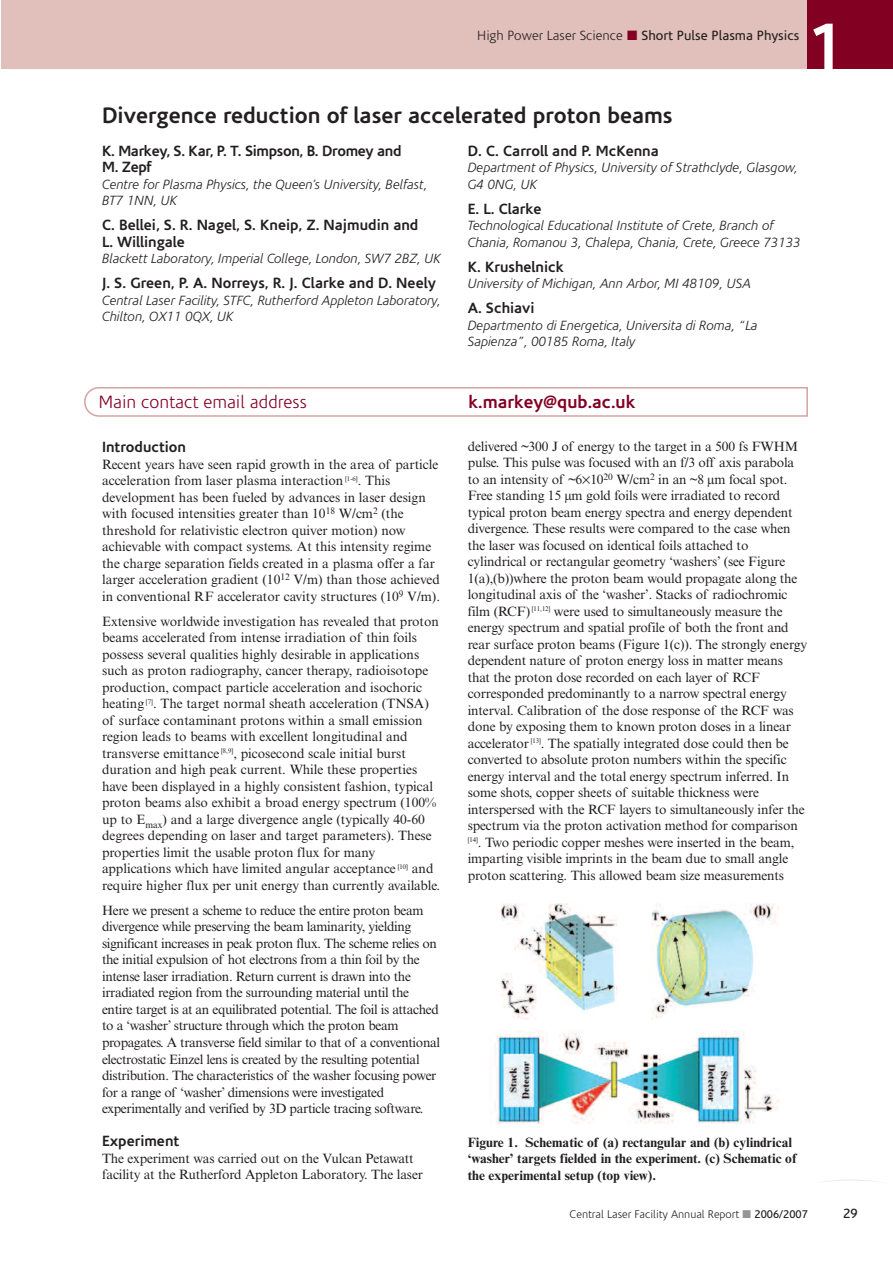
<style>
.page{position:relative;width:893px;height:1263px;background:#fff}
.page>*{position:absolute;margin:0;border:0;box-sizing:border-box;transform-origin:0 0}
.t1{font:700 66px "Corisande";color:#fff}
.t2{font:700 22.5px "Corisande";color:#231f20}
.t3{font:300 18px "Corisande";color:#820123}
.t4{font:700 18px "Corisande";color:#820123}
.t5{font:700 15px/16.5px "Corisande";color:#231f20}
.t6{font:700 15px/16.5px "Corisande";letter-spacing:-.02em;color:#231f20}
.t7{font:13.5px/16.5px "Times NRMT";letter-spacing:-.01em;color:#231f20}
.t8{font:italic 300 13.5px/16.5px "Corisande";color:#231f20}
.t9{font:700 13.5px/16.5px "Times NRMT";color:#231f20}
.t10{font:13.5px "Corisande";color:#231f20}
.t11{font:300 11.25px "Corisande";color:#231f20}
.s1{font-weight:300}
.s2{color:#820123}
.s3{color:#939598}
.s4{font-weight:400}
</style>
<div class="page">
<div style="left:2px;top:0;width:806px;height:68px;background:#e1bfba"></div>
<div style="left:808px;top:0;width:85px;height:68px;background:#820123"></div>
<svg style="left:84px;top:387px;width:723px;height:30px"></svg>
<svg style="left:824px;top:1179px;width:53px;height:3px"></svg>
<img style="left:495px;top:903px;width:284px;height:221px">
<p class="t10" style="left:477px;top:30px;width:324px"><span class="s1">High Power Laser Science</span> <span class="s2">■</span> Short Pulse Plasma Physics</p>
<h1 class="t1" style="left:808px;top:21px;width:38px">1</h1>
<h2 class="t2" style="left:102px;top:107px;width:572px">Divergence reduction of laser accelerated proton beams</h2>
<p class="t6" style="left:102px;top:144px;width:301px">K. Markey, S. Kar, P. T. Simpson, B. Dromey and<br>M. Zepf</p>
<p class="t8" style="left:102px;top:177px;width:327px">Centre for Plasma Physics, the Queen’s University, Belfast,<br>BT7 1NN, UK</p>
<p class="t5" style="left:102px;top:218px;width:318px">C. Bellei, S. R. Nagel, S. Kneip, Z. Najmudin and<br>L. Willingale</p>
<p class="t8" style="left:102px;top:252px;width:340px">Blackett Laboratory, Imperial College, London, SW7 2BZ, UK</p>
<p class="t5" style="left:102px;top:276px;width:335px">J. S. Green, P. A. Norreys, R. J. Clarke and D. Neely</p>
<p class="t8" style="left:102px;top:293px;width:340px">Central Laser Facility, STFC, Rutherford Appleton Laboratory,<br>Chilton, OX11 0QX, UK</p>
<p class="t5" style="left:468px;top:144px;width:193px">D. C. Carroll and P. McKenna</p>
<p class="t8" style="left:468px;top:161px;width:331px">Department of Physics, University of Strathclyde, Glasgow,<br>G4 0NG, UK</p>
<p class="t5" style="left:468px;top:202px;width:75px">E. L. Clarke</p>
<p class="t8" style="left:468px;top:219px;width:334px">Technological Educational Institute of Crete, Branch of<br>Chania, Romanou 3, Chalepa, Chania, Crete, Greece 73133</p>
<p class="t5" style="left:468px;top:260px;width:98px">K. Krushelnick</p>
<p class="t8" style="left:468px;top:277px;width:285px">University of Michigan, Ann Arbor, MI 48109, USA</p>
<p class="t5" style="left:468px;top:301px;width:68px">A. Schiavi</p>
<p class="t8" style="left:468px;top:318px;width:291px">Departmento di Energetica, Universita di Roma, “La<br>Sapienza”, 00185 Roma, Italy</p>
<h3 class="t3" style="left:99px;top:395px;width:209px">Main contact email address</h3>
<h3 class="t4" style="left:468px;top:395px;width:168px">k.markey@qub.ac.uk</h3>
<p class="t5" style="left:102px;top:440px;width:86px">Introduction</p>
<p class="t7" style="left:102px;top:457px;width:339px">Recent years have seen rapid growth in the area of particle acceleration from laser plasma interaction <sup>[1-6]</sup>. This development has been fueled by advances in laser design with focused intensities greater than 10<sup>18</sup> W/cm<sup>2</sup> (the threshold for relativistic electron quiver motion) now achievable with compact systems. At this intensity regime the charge separation fields created in a plasma offer a far larger acceleration gradient (10<sup>12</sup> V/m) than those achieved in conventional RF accelerator cavity structures (10<sup>9</sup> V/m).</p>
<p class="t7" style="left:102px;top:614px;width:340px">Extensive worldwide investigation has revealed that proton beams accelerated from intense irradiation of thin foils possess several qualities highly desirable in applications such as proton radiography, cancer therapy, radioisotope production, compact particle acceleration and isochoric heating <sup>[7]</sup>. The target normal sheath acceleration (TNSA) of surface contaminant protons within a small emission region leads to beams with excellent longitudinal and transverse emittance <sup>[8,9]</sup>, picosecond scale initial burst duration and high peak current. While these properties have been displayed in a highly consistent fashion, typical proton beams also exhibit a broad energy spectrum (100% up to E<sub>max</sub>) and a large divergence angle (typically 40-60 degrees depending on laser and target parameters). These properties limit the usable proton flux for many applications which have limited angular acceptance <sup>[10]</sup> and require higher flux per unit energy than currently available.</p>
<p class="t7" style="left:102px;top:903px;width:340px">Here we present a scheme to reduce the entire proton beam divergence while preserving the beam laminarity, yielding significant increases in peak proton flux. The scheme relies on the initial expulsion of hot electrons from a thin foil by the intense laser irradiation. Return current is drawn into the irradiated region from the surrounding material until the entire target is at an equilibrated potential. The foil is attached to a ‘washer’ structure through which the proton beam propagates. A transverse field similar to that of a conventional electrostatic Einzel lens is created by the resulting potential distribution. The characteristics of the washer focusing power for a range of ‘washer’ dimensions were investigated experimentally and verified by 3D particle tracing software.</p>
<p class="t5" style="left:102px;top:1134px;width:79px">Experiment</p>
<p class="t7" style="left:102px;top:1151px;width:322px">The experiment was carried out on the Vulcan Petawatt facility at the Rutherford Appleton Laboratory. The laser</p>
<p class="t7" style="left:468px;top:439px;width:341px">delivered ~300 J of energy to the target in a 500 fs FWHM pulse. This pulse was focused with an f/3 off axis parabola to an intensity of ~6 10<sup>20</sup> W/cm<sup>2</sup> in an ~8 µm focal spot.<br>Free standing 15 µm gold foils were irradiated to record typical proton beam energy spectra and energy dependent divergence. These results were compared to the case when the laser was focused on identical foils attached to cylindrical or rectangular geometry ‘washers’ (see Figure 1(a),(b))where the proton beam would propagate along the longitudinal axis of the ‘washer’. Stacks of radiochromic film (RCF) <sup>[11,12]</sup> were used to simultaneously measure the energy spectrum and spatial profile of both the front and rear surface proton beams (Figure 1(c)). The strongly energy dependent nature of proton energy loss in matter means that the proton dose recorded on each layer of RCF corresponded predominantly to a narrow spectral energy interval. Calibration of the dose response of the RCF was done by exposing them to known proton doses in a linear accelerator <sup>[13]</sup>. The spatially integrated dose could then be converted to absolute proton numbers within the specific energy interval and the total energy spectrum inferred. In some shots, copper sheets of suitable thickness were interspersed with the RCF layers to simultaneously infer the spectrum via the proton activation method for comparison <sup>[14]</sup>. Two periodic copper meshes were inserted in the beam, imparting visible imprints in the beam due to small angle proton scattering. This allowed beam size measurements</p>
<p class="t9" style="left:468px;top:1135px;width:330px">Figure 1. Schematic of (a) rectangular and (b) cylindrical ‘washer’ targets fielded in the experiment. (c) Schematic of the experimental setup (top view).</p>
<p class="t11" style="left:570px;top:1210px;width:240px">Central Laser Facility Annual Report <span class="s3">■</span> <span class="s4">2006/2007</span></p>
<p class="t10" style="left:843px;top:1208px;width:16px">29</p>
</div>
